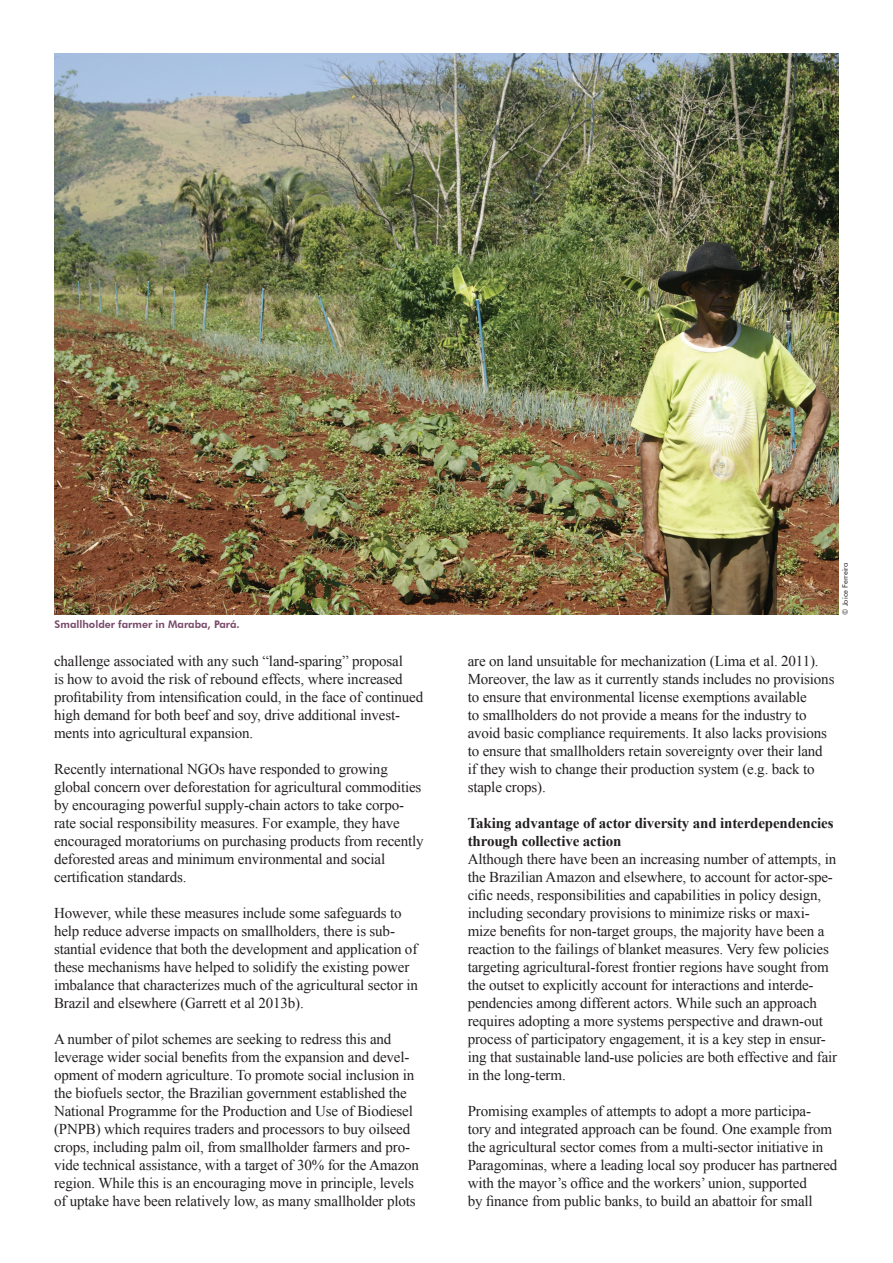
<style>
.page{position:relative;width:893px;height:1263px;background:#fff}
.page>*{position:absolute;margin:0;border:0;box-sizing:border-box;transform-origin:0 0}
.t1{font:15px/18px "Times New Roman";letter-spacing:-.01em;color:#231f20}
.t2{font:700 15px/18px "Times New Roman";letter-spacing:-.01em;color:#231f20}
.t3{font:800 10.5px "Futura BT";color:#78486a}
.t4{font:7.5px "Futura BT";color:#231f20}
</style>
<div class="page">
<img style="left:54px;top:54px;width:785px;height:561px">
<p class="t3" style="left:55px;top:618px;width:187px">Smallholder farmer in Maraba, Pará.</p>
<p class="t1" style="left:54px;top:652px;width:371px">challenge associated with any such “land-sparing” proposal<br>is how to avoid the risk of rebound effects, where increased profitability from intensification could, in the face of continued high demand for both beef and soy, drive additional invest&shy;ments into agricultural expansion.</p>
<p class="t1" style="left:54px;top:760px;width:371px">Recently international NGOs have responded to growing global concern over deforestation for agricultural commodities by encouraging powerful supply-chain actors to take corpo&shy;rate social responsibility measures. For example, they have encouraged moratoriums on purchasing products from recently deforested areas and minimum environmental and social certification standards.</p>
<p class="t1" style="left:54px;top:904px;width:365px">However, while these measures include some safeguards to help reduce adverse impacts on smallholders, there is sub&shy;stantial evidence that both the development and application of these mechanisms have helped to solidify the existing power imbalance that characterizes much of the agricultural sector in Brazil and elsewhere (Garrett et al 2013b).</p>
<p class="t1" style="left:54px;top:1030px;width:367px">A number of pilot schemes are seeking to redress this and leverage wider social benefits from the expansion and devel&shy;opment of modern agriculture. To promote social inclusion in the biofuels sector, the Brazilian government established the National Programme for the Production and Use of Biodiesel (PNPB) which requires traders and processors to buy oilseed crops, including palm oil, from smallholder farmers and pro&shy;vide technical assistance, with a target of 30% for the Amazon region. While this is an encouraging move in principle, levels of uptake have been relatively low, as many smallholder plots</p>
<p class="t4" style="left:841px;top:615px;width:54px;rotate:-90deg">© Joice Ferreira</p>
<p class="t1" style="left:468px;top:652px;width:368px">are on land unsuitable for mechanization (Lima et al. 2011).<br>Moreover, the law as it currently stands includes no provisions to ensure that environmental license exemptions available<br>to smallholders do not provide a means for the industry to avoid basic compliance requirements. It also lacks provisions to ensure that smallholders retain sovereignty over their land if they wish to change their production system (e.g. back to staple crops).</p>
<p class="t2" style="left:468px;top:814px;width:367px">Taking advantage of actor diversity and interdependencies through collective action</p>
<p class="t1" style="left:468px;top:850px;width:371px">Although there have been an increasing number of attempts, in the Brazilian Amazon and elsewhere, to account for actor-spe&shy;cific needs, responsibilities and capabilities in policy design, including secondary provisions to minimize risks or maxi&shy;mize benefits for non-target groups, the majority have been a reaction to the failings of blanket measures. Very few policies targeting agricultural-forest frontier regions have sought from the outset to explicitly account for interactions and interde&shy;pendencies among different actors. While such an approach requires adopting a more systems perspective and drawn-out process of participatory engagement, it is a key step in ensur&shy;ing that sustainable land-use policies are both effective and fair in the long-term.</p>
<p class="t1" style="left:468px;top:1102px;width:371px">Promising examples of attempts to adopt a more participa&shy;tory and integrated approach can be found. One example from the agricultural sector comes from a multi-sector initiative in Paragominas, where a leading local soy producer has partnered with the mayor’s office and the workers’ union, supported<br>by finance from public banks, to build an abattoir for small</p>
</div>
